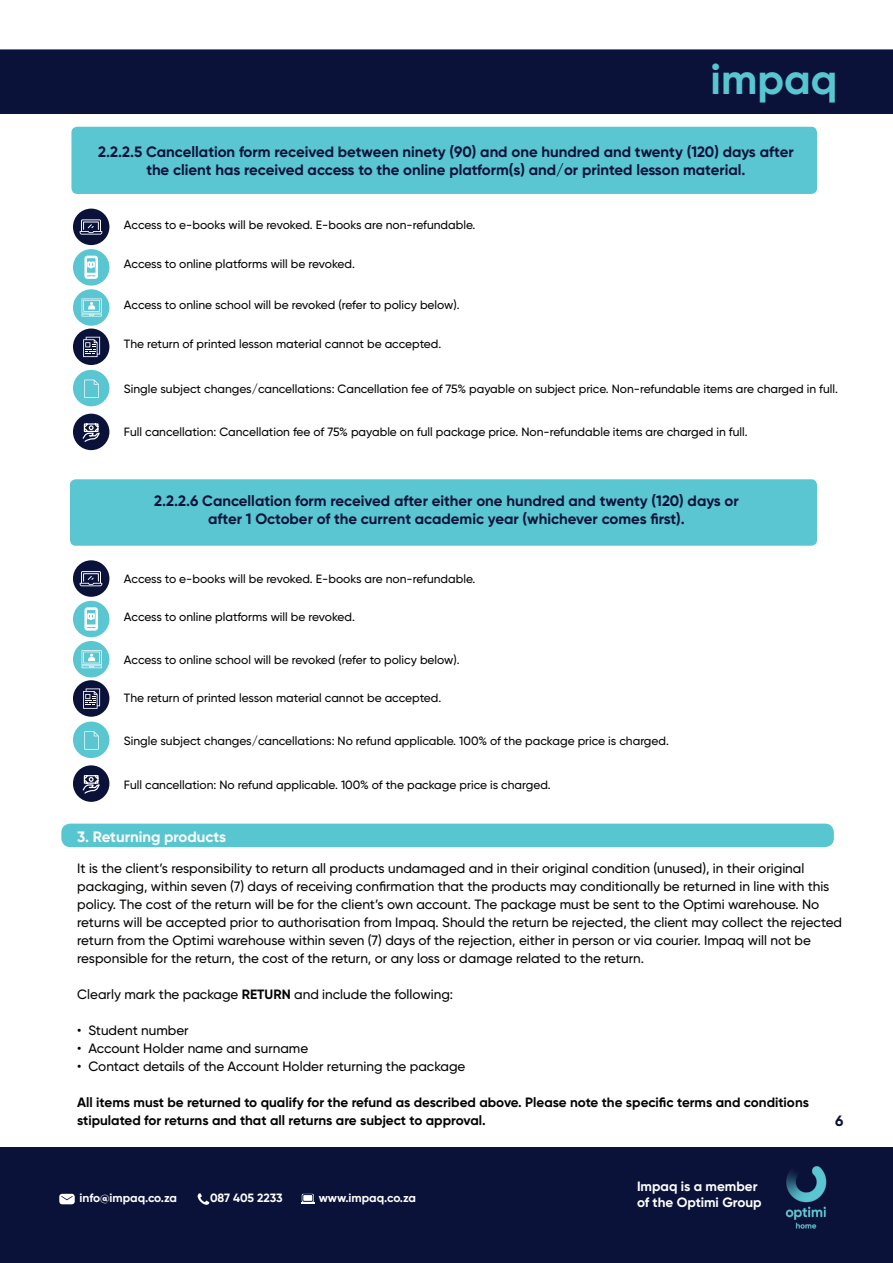
<style>
.page{position:relative;width:893px;height:1263px;background:#fff}
.page>*{position:absolute;margin:0;border:0;box-sizing:border-box;transform-origin:0 0}
.t1{font:700 42.6px "Gilroy";color:#58c6d0}
.t2{font:700 15px/18px "Gilroy";color:#0b123a;text-align:center}
.t3{font:700 15px "Gilroy";color:#fff}
.t4{font:500 13.5px/18px "Gilroy";color:#040503}
.t5{font:700 13.5px/18px "Gilroy";color:#040503}
.t6{font:700 13.5px/16.2px "Gilroy";color:#fff}
.t7{font:500 12px "Gilroy";color:#040503}
.t8{font:700 12px "Gilroy";color:#fff}
.s1{font-weight:700}
</style>
<div class="page">
<div style="left:0;top:49px;width:893px;height:65px;background:#0b123a"></div>
<div style="left:0;top:1148px;width:893px;height:115px;background:#0b123a"></div>
<div style="left:59px;top:1194px;width:16px;height:10px;background:#fff;border-radius:3px"></div>
<svg style="left:61px;top:1196px;width:12px;height:4px"></svg>
<svg style="left:198px;top:1193px;width:11px;height:12px"></svg>
<div style="left:302px;top:1194px;width:12px;height:8px;background:#fff;border-radius:2px"></div>
<div style="left:302px;top:1194px;width:11px;height:8px;border:1px solid #0b123a;border-radius:2px"></div>
<svg style="left:301px;top:1202px;width:14px;height:2px"></svg>
<img style="left:785px;top:1159px;width:42px;height:69px">
<div style="left:71px;top:127px;width:746px;height:67px;background:#59c6d1;border-radius:6px"></div>
<div style="left:70px;top:479px;width:747px;height:67px;background:#59c6d1;border-radius:6px"></div>
<div style="left:61px;top:824px;width:773px;height:23px;background:#58c6d0;border-radius:9px"></div>
<div style="left:73px;top:249px;width:36px;height:37px;background:#59c6d1;border-radius:50%"></div>
<div style="left:84px;top:256px;width:14px;height:23px;border:3px solid #fff;border-radius:2px"></div>
<svg style="left:86px;top:261px;width:11px;height:16px"></svg>
<div style="left:73px;top:209px;width:36px;height:36px;background:#0b123a;border-radius:50%"></div>
<svg style="left:80px;top:219px;width:22px;height:16px"></svg>
<div style="left:73px;top:328px;width:36px;height:37px;background:#0b123a;border-radius:50%"></div>
<svg style="left:83px;top:337px;width:17px;height:20px"></svg>
<div style="left:73px;top:289px;width:36px;height:37px;background:#59c6d1;border-radius:50%"></div>
<svg style="left:82px;top:298px;width:20px;height:18px"></svg>
<div style="left:73px;top:414px;width:36px;height:36px;background:#0b123a;border-radius:50%"></div>
<svg style="left:82px;top:423px;width:18px;height:19px"></svg>
<div style="left:73px;top:370px;width:36px;height:36px;background:#59c6d1;border-radius:50%"></div>
<svg style="left:84px;top:380px;width:15px;height:18px"></svg>
<div style="left:73px;top:601px;width:36px;height:36px;background:#59c6d1;border-radius:50%"></div>
<div style="left:84px;top:607px;width:14px;height:24px;border:3px solid #fff;border-radius:2px"></div>
<svg style="left:86px;top:612px;width:11px;height:17px"></svg>
<div style="left:73px;top:560px;width:36px;height:37px;background:#0b123a;border-radius:50%"></div>
<svg style="left:80px;top:571px;width:22px;height:15px"></svg>
<div style="left:73px;top:680px;width:36px;height:37px;background:#0b123a;border-radius:50%"></div>
<svg style="left:83px;top:688px;width:17px;height:21px"></svg>
<div style="left:73px;top:641px;width:36px;height:36px;background:#59c6d1;border-radius:50%"></div>
<svg style="left:82px;top:650px;width:20px;height:18px"></svg>
<div style="left:73px;top:765px;width:36px;height:37px;background:#0b123a;border-radius:50%"></div>
<svg style="left:82px;top:775px;width:18px;height:19px"></svg>
<div style="left:73px;top:721px;width:36px;height:37px;background:#59c6d1;border-radius:50%"></div>
<svg style="left:84px;top:731px;width:15px;height:19px"></svg>
<h1 class="t1" style="left:711px;top:52px;width:128px">impaq</h1>
<p class="t2" style="left:98px;top:142px;width:697px">2.2.2.5 Cancellation form received between ninety (90) and one hundred and twenty (120) days after the client has received access to the online platform(s) and/or printed lesson material.</p>
<p class="t7" style="left:124px;top:218px;width:353px">Access to e-books will be revoked. E-books are non-refundable.</p>
<p class="t7" style="left:124px;top:257px;width:233px">Access to online platforms will be revoked.</p>
<p class="t7" style="left:124px;top:297px;width:337px">Access to online school will be revoked (refer to policy below).</p>
<p class="t7" style="left:124px;top:336px;width:319px">The return of printed lesson material cannot be accepted.</p>
<p class="t7" style="left:124px;top:381px;width:716px">Single subject changes/cancellations: Cancellation fee of 75% payable on subject price. Non-refundable items are charged in full.</p>
<p class="t7" style="left:124px;top:425px;width:625px">Full cancellation: Cancellation fee of 75% payable on full package price. Non-refundable items are charged in full.</p>
<p class="t2" style="left:154px;top:492px;width:586px">2.2.2.6 Cancellation form received after either one hundred and twenty (120) days or after 1 October of the current academic year (whichever comes first).</p>
<p class="t7" style="left:124px;top:572px;width:353px">Access to e-books will be revoked. E-books are non-refundable.</p>
<p class="t7" style="left:124px;top:609px;width:233px">Access to online platforms will be revoked.</p>
<p class="t7" style="left:124px;top:653px;width:337px">Access to online school will be revoked (refer to policy below).</p>
<p class="t7" style="left:124px;top:690px;width:319px">The return of printed lesson material cannot be accepted.</p>
<p class="t7" style="left:124px;top:734px;width:547px">Single subject changes/cancellations: No refund applicable. 100% of the package price is charged.</p>
<p class="t7" style="left:124px;top:777px;width:428px">Full cancellation: No refund applicable. 100% of the package price is charged.</p>
<p class="t3" style="left:77px;top:827px;width:150px">3. Returning products</p>
<p class="t4" style="left:77px;top:859px;width:766px">It is the client’s responsibility to return all products undamaged and in their original condition (unused), in their original packaging, within seven (7) days of receiving confirmation that the products may conditionally be returned in line with this policy. The cost of the return will be for the client’s own account. The package must be sent to the Optimi warehouse. No returns will be accepted prior to authorisation from Impaq. Should the return be rejected, the client may collect the rejected return from the Optimi warehouse within seven (7) days of the rejection, either in person or via courier. Impaq will not be responsible for the return, the cost of the return, or any loss or damage related to the return.</p>
<p class="t4" style="left:77px;top:985px;width:377px">Clearly mark the package <span class="s1">RETURN</span> and include the following:</p>
<p class="t4" style="left:77px;top:1021px;width:113px">• Student number</p>
<p class="t4" style="left:77px;top:1039px;width:232px">• Account Holder name and surname</p>
<p class="t4" style="left:77px;top:1057px;width:390px">• Contact details of the Account Holder returning the package</p>
<p class="t5" style="left:77px;top:1093px;width:733px">All items must be returned to qualify for the refund as described above. Please note the specific terms and conditions stipulated for returns and that all returns are subject to approval.</p>
<p class="t2" style="left:835px;top:1112px;width:10px">6</p>
<p class="t8" style="left:79px;top:1190px;width:99px">info@impaq.co.za</p>
<p class="t8" style="left:210px;top:1190px;width:74px">087 405 2233</p>
<p class="t8" style="left:319px;top:1190px;width:99px">www.impaq.co.za</p>
<p class="t6" style="left:637px;top:1178px;width:126px">Impaq is a member of the Optimi Group</p>
</div>
